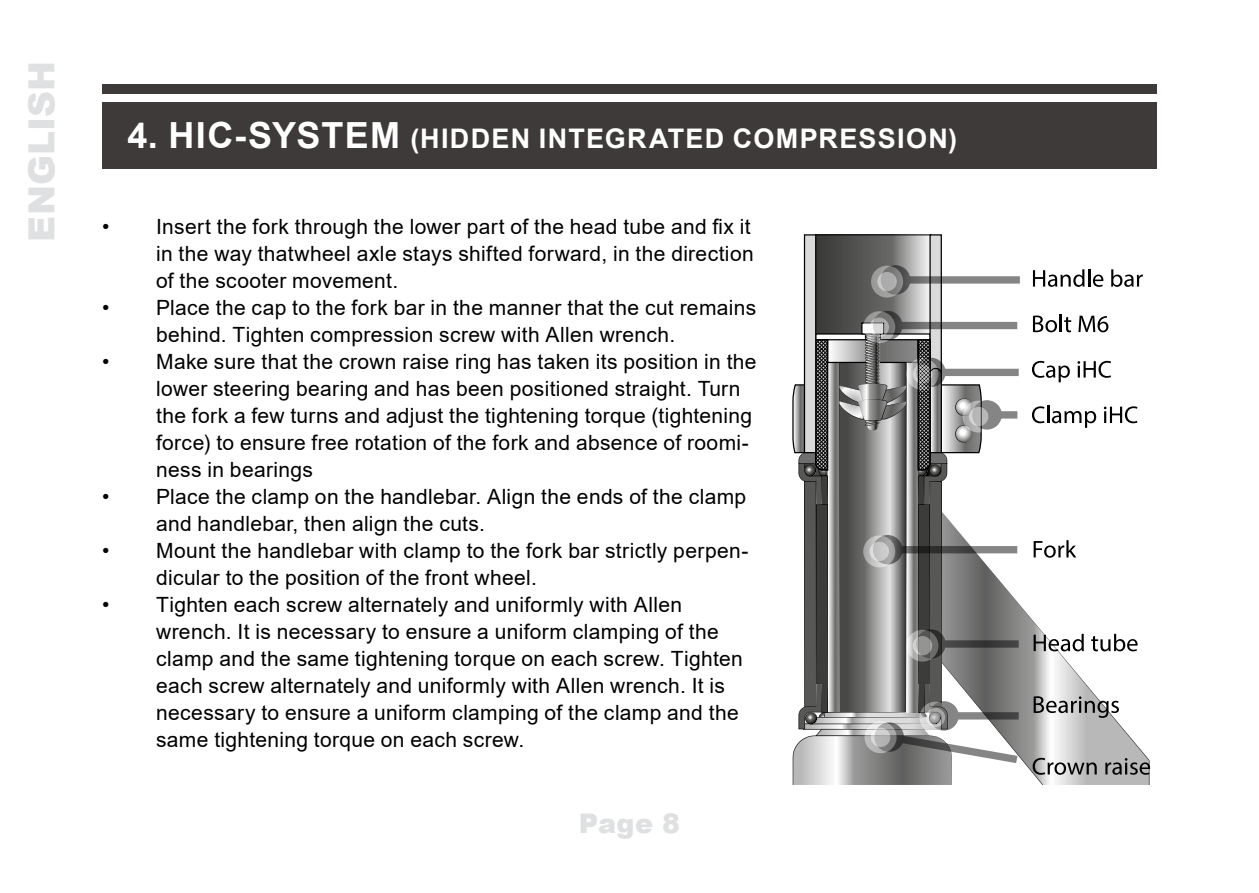
<style>
.page{position:relative;width:1259px;height:893px;background:#fff}
.page>*{position:absolute;margin:0;border:0;box-sizing:border-box;transform-origin:0 0}
.t1{font:900 36px "Arial";letter-spacing:.005em;color:#dfe0e1}
.t2{font:700 27px "Arial";letter-spacing:.05em;color:#fff}
.t3{font:900 27px "Arial";color:#dfe0e1}
.t4{font:21px/27px "Arial";letter-spacing:.015em;color:#000}
.s1{font-size:36px}
</style>
<div class="page">
<div style="left:102px;top:102px;width:1055px;height:66px;background:#3e3a39"></div>
<svg style="left:1022px;top:557px;width:127px;height:228px"></svg>
<svg style="left:817px;top:237px;width:112px;height:74px;background:#6e6e6d"></svg>
<div style="left:815px;top:235px;width:116px;height:105px;border:1px solid #000"></div>
<div style="left:930px;top:235px;width:11px;height:144px;background:#dadada"></div>
<div style="left:929px;top:234px;width:13px;height:146px;border:1px solid #000"></div>
<div style="left:804px;top:235px;width:11px;height:218px;background:#dadada"></div>
<div style="left:804px;top:234px;width:12px;height:219px;border:1px solid #000"></div>
<svg style="left:1033px;top:269px;width:70px;height:18px"></svg>
<svg style="left:1111px;top:269px;width:31px;height:18px"></svg>
<svg style="left:1033px;top:316px;width:24px;height:16px"></svg>
<hr style="left:1059px;top:315px;width:3px;height:17px;background:#000">
<svg style="left:1064px;top:317px;width:7px;height:15px"></svg>
<svg style="left:1078px;top:316px;width:30px;height:16px"></svg>
<svg style="left:1032px;top:361px;width:38px;height:21px"></svg>
<svg style="left:1077px;top:361px;width:34px;height:17px"></svg>
<svg style="left:1032px;top:406px;width:64px;height:22px"></svg>
<svg style="left:1103px;top:406px;width:34px;height:17px"></svg>
<svg style="left:1033px;top:540px;width:43px;height:18px"></svg>
<svg style="left:1033px;top:634px;width:50px;height:17px"></svg>
<svg style="left:1091px;top:634px;width:46px;height:17px"></svg>
<svg style="left:1033px;top:696px;width:86px;height:22px"></svg>
<svg style="left:1032px;top:758px;width:64px;height:17px"></svg>
<svg style="left:1105px;top:758px;width:45px;height:17px"></svg>
<svg style="left:910px;top:276px;width:110px;height:8px"></svg>
<svg style="left:880px;top:265px;width:30px;height:30px"></svg>
<svg style="left:871px;top:266px;width:32px;height:32px"></svg>
<svg style="left:792px;top:311px;width:230px;height:474px"></svg>
<div style="left:102px;top:84px;width:1055px;height:10px;background:#3e3a39"></div>
<h1 class="t1" style="left:16px;top:242px;width:182px;rotate:-90deg">ENGLISH</h1>
<p class="t2" style="left:128px;top:120px;width:831px"><span class="s1">4. HIC-SYSTEM</span> (HIDDEN INTEGRATED COMPRESSION)</p>
<p class="t4" style="left:156px;top:213px;width:599px;text-indent:-54px">• Insert the fork through the lower part of the head tube and fix it in the way thatwheel axle stays shifted forward, in the direction of the scooter movement.</p>
<p class="t4" style="left:156px;top:294px;width:601px;text-indent:-54px">• Place the cap to the fork bar in the manner that the cut remains behind. Tighten compression screw with Allen wrench.</p>
<p class="t4" style="left:156px;top:348px;width:602px;text-indent:-54px">• Make sure that the crown raise ring has taken its position in the lower steering bearing and has been positioned straight. Turn the fork a few turns and adjust the tightening torque (tightening force) to ensure free rotation of the fork and absence of roomi&shy;ness in bearings</p>
<p class="t4" style="left:156px;top:483px;width:591px;text-indent:-54px">• Place the clamp on the handlebar. Align the ends of the clamp and handlebar, then align the cuts.</p>
<p class="t4" style="left:156px;top:537px;width:594px;text-indent:-54px">• Mount the handlebar with clamp to the fork bar strictly perpen&shy;dicular to the position of the front wheel.</p>
<p class="t4" style="left:156px;top:591px;width:588px;text-indent:-54px">• Tighten each screw alternately and uniformly with Allen wrench. It is necessary to ensure a uniform clamping of the clamp and the same tightening torque on each screw. Tighten each screw alternately and uniformly with Allen wrench. It is necessary to ensure a uniform clamping of the clamp and the same tightening torque on each screw.</p>
<p class="t3" style="left:579px;top:804px;width:103px">Page 8</p>
</div>
